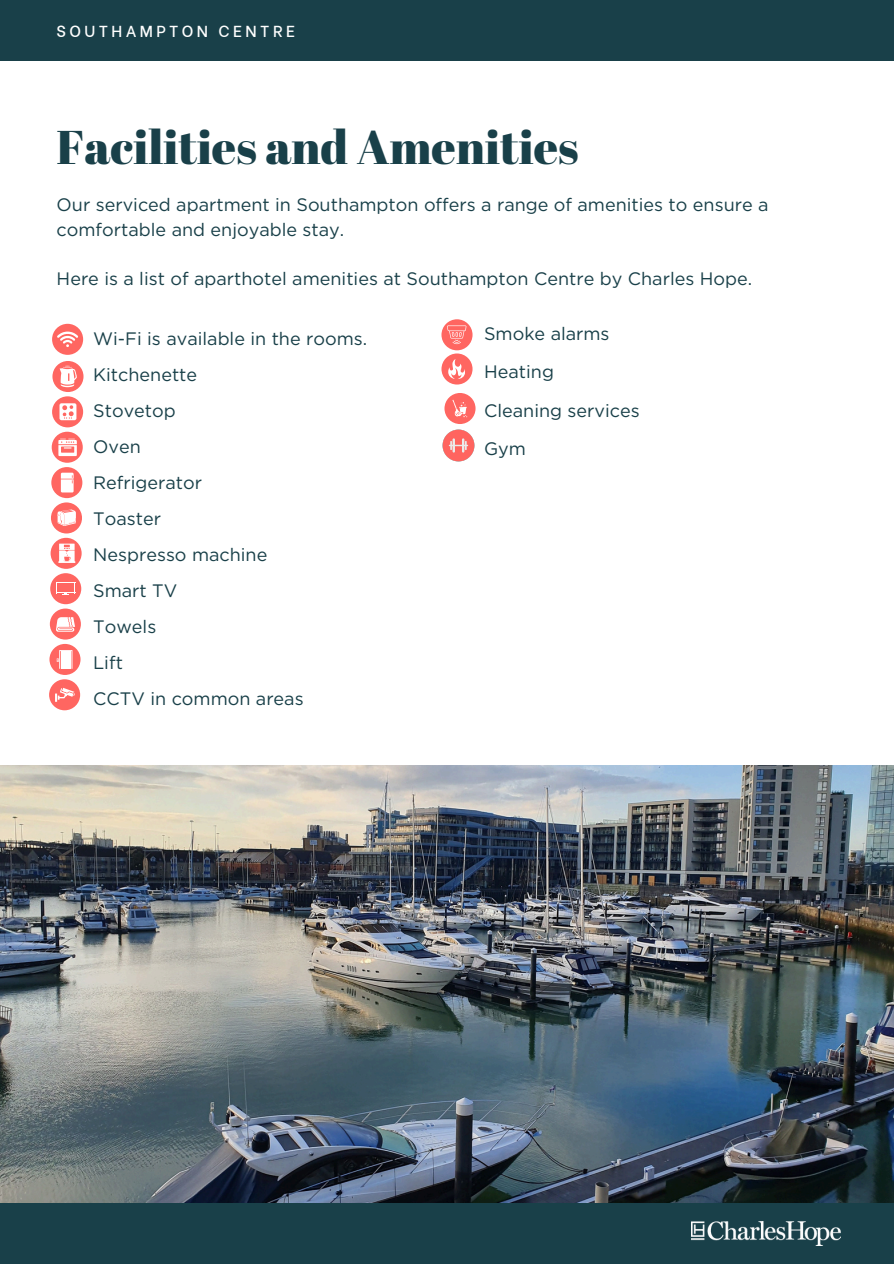
<style>
.page{position:relative;width:894px;height:1264px;background:#fff}
.page>*{position:absolute;margin:0;border:0;box-sizing:border-box;transform-origin:0 0}
.t1{font:47.25px "Abril Fatface";color:#194049}
.t2{font:18px/36px "Gotham";color:#194049}
.t3{font:500 15.9px "Be Vietnam";letter-spacing:.21em;color:#fff}
</style>
<div class="page">
<img style="left:0;top:766px;width:893px;height:437px">
<div style="left:0;top:1203px;width:893px;height:60px;background:#194049"></div>
<div style="left:0;top:0;width:893px;height:60px;background:#194049"></div>
<img style="left:691px;top:1221px;width:148px;height:24px">
<div style="left:52px;top:324px;width:31px;height:31px;background:#ff6661;border-radius:50%"></div>
<svg style="left:57px;top:331px;width:21px;height:16px"></svg>
<div style="left:52px;top:361px;width:31px;height:31px;background:#ff6661;border-radius:50%"></div>
<svg style="left:60px;top:366px;width:16px;height:21px"></svg>
<div style="left:52px;top:396px;width:31px;height:31px;background:#ff6661;border-radius:50%"></div>
<svg style="left:59px;top:403px;width:17px;height:17px"></svg>
<div style="left:52px;top:432px;width:31px;height:31px;background:#ff6661;border-radius:50%"></div>
<svg style="left:58px;top:438px;width:18px;height:18px"></svg>
<div style="left:51px;top:467px;width:31px;height:31px;background:#ff6661;border-radius:50%"></div>
<svg style="left:61px;top:472px;width:12px;height:20px"></svg>
<div style="left:51px;top:502px;width:31px;height:31px;background:#ff6661;border-radius:50%"></div>
<svg style="left:57px;top:509px;width:19px;height:17px"></svg>
<div style="left:51px;top:538px;width:31px;height:31px;background:#ff6661;border-radius:50%"></div>
<svg style="left:58px;top:543px;width:17px;height:19px"></svg>
<div style="left:50px;top:573px;width:31px;height:31px;background:#ff6661;border-radius:50%"></div>
<svg style="left:56px;top:582px;width:20px;height:13px"></svg>
<div style="left:50px;top:608px;width:31px;height:31px;background:#ff6661;border-radius:50%"></div>
<svg style="left:56px;top:617px;width:19px;height:14px"></svg>
<div style="left:49px;top:644px;width:31px;height:31px;background:#ff6661;border-radius:50%"></div>
<svg style="left:57px;top:650px;width:15px;height:18px"></svg>
<div style="left:49px;top:679px;width:31px;height:31px;background:#ff6661;border-radius:50%"></div>
<svg style="left:55px;top:688px;width:20px;height:13px"></svg>
<div style="left:441px;top:319px;width:31px;height:31px;background:#ff6661;border-radius:50%"></div>
<svg style="left:447px;top:325px;width:19px;height:19px"></svg>
<div style="left:441px;top:353px;width:31px;height:31px;background:#ff6661;border-radius:50%"></div>
<svg style="left:448px;top:359px;width:17px;height:20px"></svg>
<div style="left:444px;top:393px;width:31px;height:31px;background:#ff6661;border-radius:50%"></div>
<svg style="left:452px;top:400px;width:15px;height:17px"></svg>
<img style="left:442px;top:429px;width:33px;height:33px">
<p class="t3" style="left:57px;top:18px;width:240px">SOUTHAMPTON CENTRE</p>
<h1 class="t1" style="left:57px;top:114px;width:523px">Facilities and Amenities</h1>
<h2 class="t2" style="left:57px;top:192px;width:713px;line-height:24.8px">Our serviced apartment in Southampton offers a range of amenities to ensure a comfortable and enjoyable stay.</h2>
<h2 class="t2" style="left:57px;top:260px;width:696px">Here is a list of aparthotel amenities at Southampton Centre by Charles Hope.</h2>
<p class="t2" style="left:93px;top:321px;width:275px">Wi-Fi is available in the rooms.<br>Kitchenette<br>Stovetop<br>Oven<br>Refrigerator<br>Toaster<br>Nespresso machine<br>Smart TV<br>Towels<br>Lift<br>CCTV in common areas</p>
<p class="t2" style="left:484px;top:314px;width:157px;line-height:38.2px">Smoke alarms<br>Heating<br>Cleaning services<br>Gym</p>
</div>
